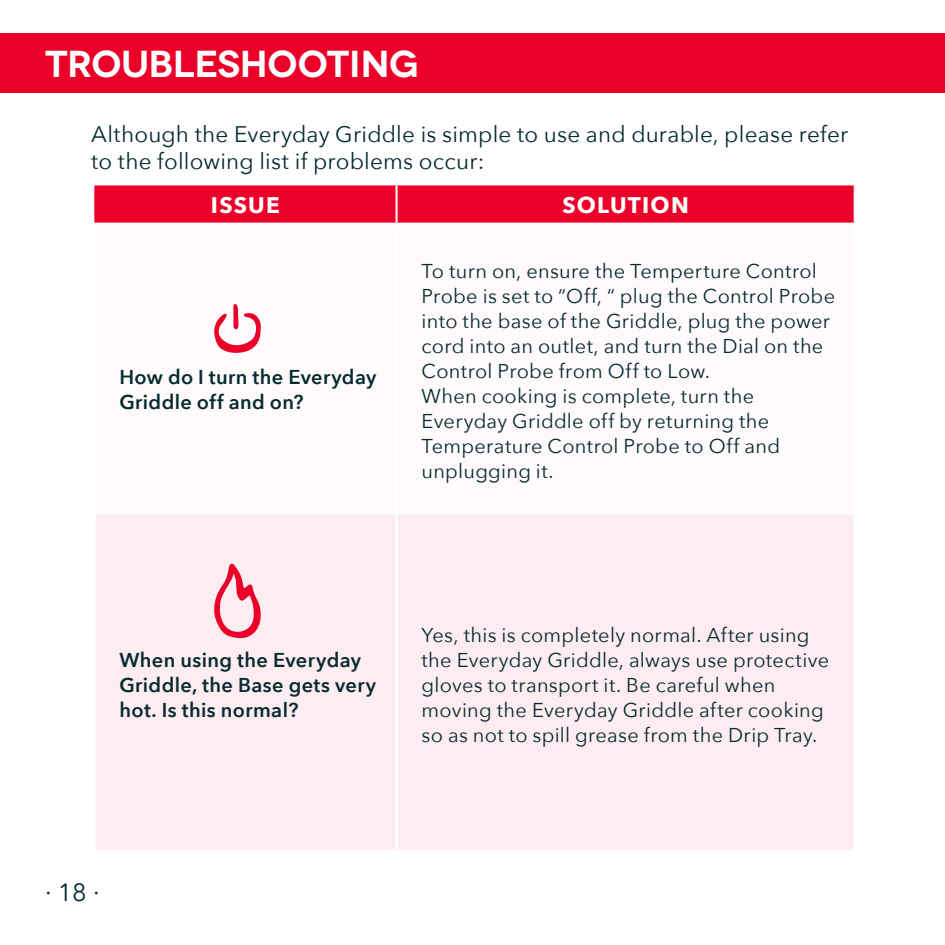
<style>
.page{position:relative;width:945px;height:945px;background:#fff}
.page>*{position:absolute;margin:0;border:0;box-sizing:border-box;transform-origin:0 0}
.t1{font:600 37.5px "Novecentowide";letter-spacing:-.01em;color:#fff}
.t2{font:25px "Avenir Next";color:#052a30}
.t3{font:22.5px/27.5px "Avenir Next";letter-spacing:.01em;color:#052a30}
.t4{font:700 22.5px "Avenir Next";letter-spacing:.055em;color:#fff}
.t5{font:20px/25px "Avenir Next";letter-spacing:.015em;color:#052a30}
.t6{font:600 20px/25px "Avenir Next";letter-spacing:.02em;color:#052a30}
</style>
<div class="page">
<div style="left:0;top:34px;width:945px;height:59px;background:#ea0029"></div>
<div style="left:94px;top:185px;width:760px;height:38px;background:#ea0029"></div>
<div style="left:96px;top:514px;width:757px;height:336px;background:#feedf0"></div>
<hr style="left:396px;top:185px;width:2px;height:38px;background:#fff">
<hr style="left:395px;top:514px;width:3px;height:336px;background:#fff">
<svg style="left:214px;top:304px;width:47px;height:49px"></svg>
<svg style="left:214px;top:563px;width:50px;height:76px;background:#f8a7b5"></svg>
<h1 class="t1" style="left:45px;top:41px;width:375px">TROUBLESHOOTING</h1>
<p class="t3" style="left:91px;top:119px;width:759px">Although the Everyday Griddle is simple to use and durable, please refer to the following list if problems occur:</p>
<p class="t4" style="left:211px;top:185px;width:70px">ISSUE</p>
<p class="t4" style="left:562px;top:185px;width:128px">SOLUTION</p>
<p class="t6" style="left:119px;top:364px;width:259px">How do I turn the Everyday<br>Griddle off and on?</p>
<p class="t5" style="left:422px;top:258px;width:415px">To turn on, ensure the Temperture Control Probe is set to “Off, “ plug the Control Probe into the base of the Griddle, plug the power cord into an outlet, and turn the Dial on the Control Probe from Off to Low.<br>When cooking is complete, turn the Everyday Griddle off by returning the Temperature Control Probe to Off and unplugging it.</p>
<p class="t6" style="left:119px;top:647px;width:258px">When using the Everyday<br>Griddle, the Base gets very hot. Is this normal?</p>
<p class="t5" style="left:422px;top:622px;width:409px">Yes, this is completely normal. After using the Everyday Griddle, always use protective gloves to transport it. Be careful when moving the Everyday Griddle after cooking so as not to spill grease from the Drip Tray.</p>
<p class="t2" style="left:45px;top:872px;width:56px">∙ 18 ∙</p>
</div>
